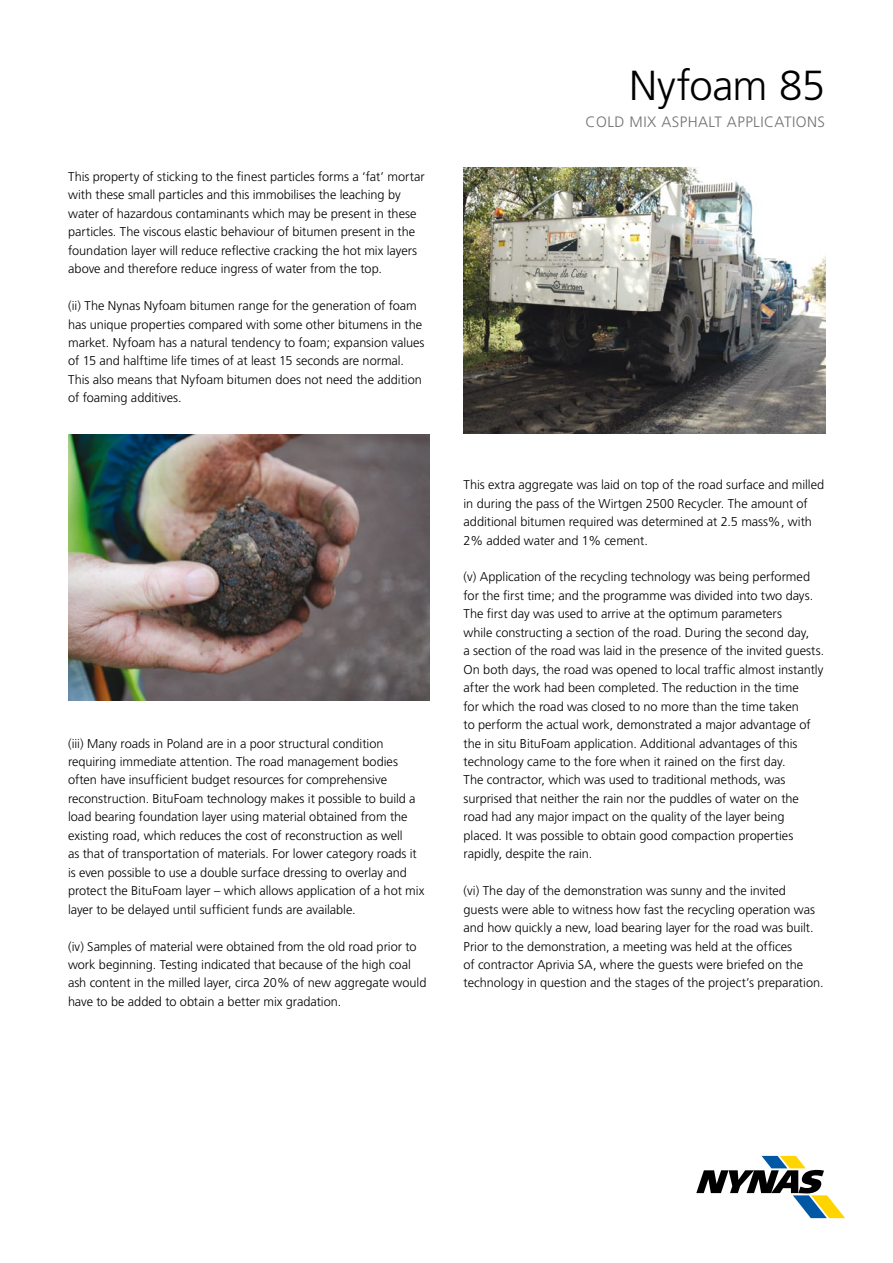
<style>
.page{position:relative;width:893px;height:1263px;background:#fff}
.page>*{position:absolute;margin:0;border:0;box-sizing:border-box;transform-origin:0 0}
.t1{font:300 42px "Frutiger";letter-spacing:-.015em;color:#000}
.t2{font:300 15px "Frutiger";letter-spacing:.03em;color:#707172}
.t3{font:300 12.75px/18.5px "Frutiger CE";letter-spacing:-.005em;color:#000}
</style>
<div class="page">
<svg style="left:696px;top:1156px;width:149px;height:62px"></svg>
<img style="left:68px;top:435px;width:362px;height:265px">
<img style="left:464px;top:168px;width:361px;height:265px">
<p class="t3" style="left:68px;top:167px;width:358px">This property of sticking to the finest particles forms a ‘fat’ mortar with these small particles and this immobilises the leaching by water of hazardous contaminants which may be present in these particles. The viscous elastic behaviour of bitumen present in the foundation layer will reduce reflective cracking the hot mix layers above and therefore reduce ingress of water from the top.</p>
<p class="t3" style="left:68px;top:296px;width:358px">(ii) The Nynas Nyfoam bitumen range for the generation of foam has unique properties compared with some other bitumens in the market. Nyfoam has a natural tendency to foam; expansion values of 15 and halftime life times of at least 15 seconds are normal.<br>This also means that Nyfoam bitumen does not need the addition of foaming additives.</p>
<p class="t3" style="left:68px;top:734px;width:358px">(iii) Many roads in Poland are in a poor structural condition requiring immediate attention. The road management bodies often have insufficient budget resources for comprehensive reconstruction. BituFoam technology makes it possible to build a load bearing foundation layer using material obtained from the existing road, which reduces the cost of reconstruction as well<br>as that of transportation of materials. For lower category roads it is even possible to use a double surface dressing to overlay and protect the BituFoam layer – which allows application of a hot mix layer to be delayed until sufficient funds are available.</p>
<p class="t3" style="left:68px;top:937px;width:360px">(iv) Samples of material were obtained from the old road prior to work beginning. Testing indicated that because of the high coal ash content in the milled layer, circa 20% of new aggregate would have to be added to obtain a better mix gradation.</p>
<h1 class="t1" style="left:629px;top:61px;width:197px">Nyfoam 85</h1>
<p class="t2" style="left:586px;top:113px;width:241px">COLD MIX ASPHALT APPLICATIONS</p>
<p class="t3" style="left:464px;top:475px;width:362px">This extra aggregate was laid on top of the road surface and milled in during the pass of the Wirtgen 2500 Recycler. The amount of additional bitumen required was determined at 2.5 mass%, with 2% added water and 1% cement.</p>
<p class="t3" style="left:464px;top:568px;width:362px">(v) Application of the recycling technology was being performed for the first time; and the programme was divided into two days.<br>The first day was used to arrive at the optimum parameters<br>while constructing a section of the road. During the second day,<br>a section of the road was laid in the presence of the invited guests.<br>On both days, the road was opened to local traffic almost instantly after the work had been completed. The reduction in the time<br>for which the road was closed to no more than the time taken<br>to perform the actual work, demonstrated a major advantage of the in situ BituFoam application. Additional advantages of this technology came to the fore when it rained on the first day.<br>The contractor, which was used to traditional methods, was surprised that neither the rain nor the puddles of water on the road had any major impact on the quality of the layer being placed. It was possible to obtain good compaction properties rapidly, despite the rain.</p>
<p class="t3" style="left:464px;top:881px;width:361px">(vi) The day of the demonstration was sunny and the invited guests were able to witness how fast the recycling operation was and how quickly a new, load bearing layer for the road was built.<br>Prior to the demonstration, a meeting was held at the offices<br>of contractor Aprivia SA, where the guests were briefed on the technology in question and the stages of the project’s preparation.</p>
</div>
